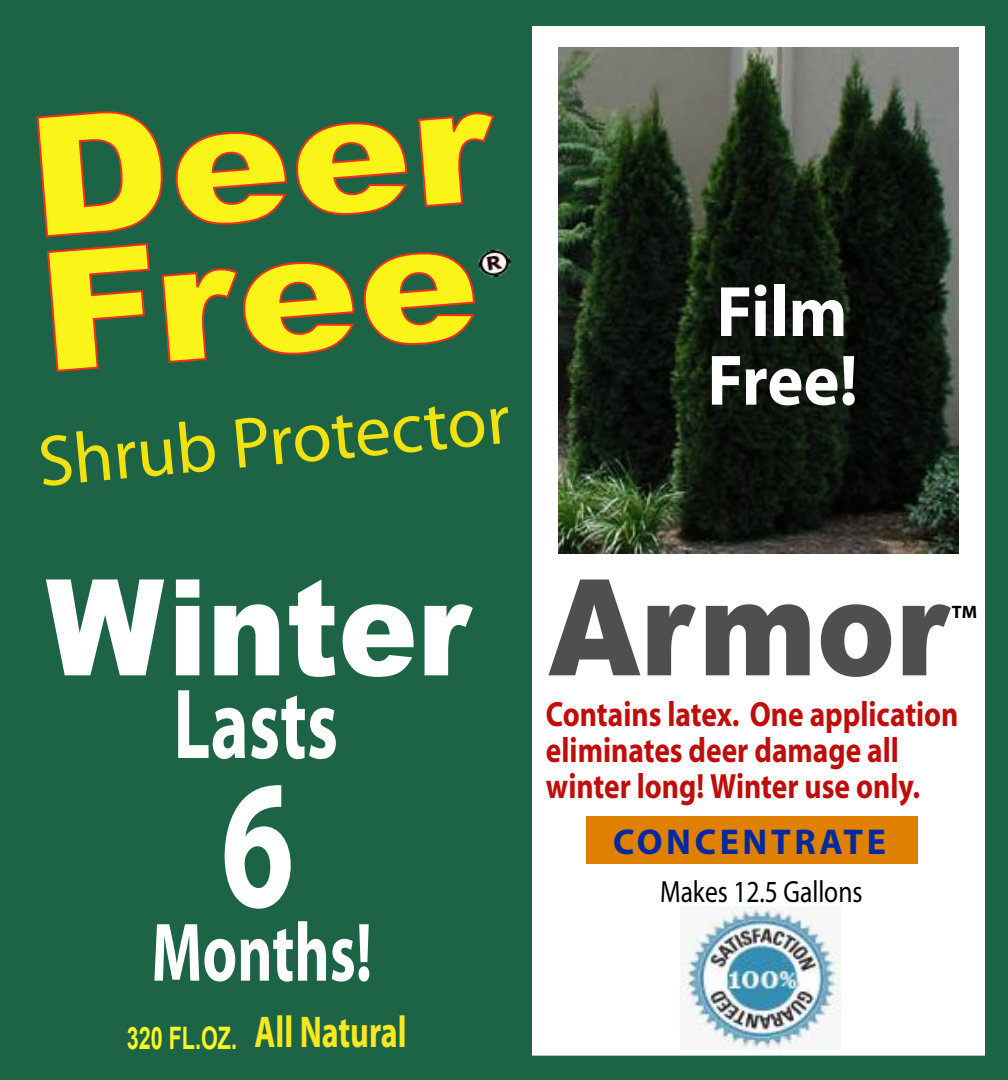
<style>
.page{position:relative;width:1008px;height:1080px;background:#fff}
.page>*{position:absolute;margin:0;border:0;box-sizing:border-box;transform-origin:0 0}
.t1{font:900 166.4px/134.6px "Arial";color:#faf419;scale:1.09 1}
.t2{font:900 134px "Arial";color:#fff;scale:.88 1}
.t3{font:700 100.4px "Myriad";color:#fff;scale:.72 1}
.t4{font:700 83.6px "Myriad";color:#fff;scale:.72 1}
.t5{font:72px "Myriad";color:#f1e10e}
.t6{font:700 72px "Myriad";letter-spacing:-.005em;color:#fff;scale:.95 1}
.t7{font:700 44.6px "Myriad";color:#f8e81f;scale:.72 1}
.t8{font:700 36px "Myriad";letter-spacing:.1em;color:#00299f}
.t9{font:700 35.2px/36px "Myriad";color:#bf0d0a;scale:.84 1}
.t10{font:700 31px "Arial";color:#faf62a;scale:.7 1}
.t11{font:30.8px "Myriad";color:#000;scale:.83 1}
.t12{font:700 18px "Myriad";color:#000}
.s1{color:#4f4f4f}
</style>
<div class="page">
<div style="left:1px;top:1px;width:531px;height:1078px;background:#1d6447"></div>
<img style="left:478px;top:249px;width:33px;height:29px">
<img style="left:558px;top:48px;width:400px;height:506px">
<img style="left:681px;top:907px;width:159px;height:143px">
<div style="left:586px;top:816px;width:332px;height:48px;background:#df8000"></div>
<div style="left:496px;top:0;width:512px;height:26px;background:#1d6447"></div>
<div style="left:985px;top:0;width:23px;height:1080px;background:#1d6447"></div>
<div style="left:496px;top:1056px;width:512px;height:24px;background:#1d6447"></div>
<h1 class="t1" style="left:21px;top:108px;width:427px;rotate:-5deg">Deer<br>Free</h1>
<h3 class="t5" style="left:35px;top:425px;width:475px;rotate:-5deg">Shrub Protector</h3>
<h3 class="t6" style="left:716px;top:275px;width:139px">Film</h3>
<h3 class="t6" style="left:707px;top:343px;width:160px">Free!</h3>
<h2 class="t2" style="left:46px;top:530px;width:1026px">Winter <span class="s1">Armor</span></h2>
<p class="t12" style="left:952px;top:603px;width:27px">TM</p>
<h3 class="t3" style="left:173px;top:673px;width:230px">Lasts</h3>
<h3 class="t4" style="left:151px;top:910px;width:308px"><sup>6</sup>Months!</h3>
<p class="t10" style="left:127px;top:1017px;width:159px">320 FL.OZ.</p>
<p class="t7" style="left:255px;top:1009px;width:213px">All Natural</p>
<p class="t9" style="left:546px;top:697px;width:493px">Contains latex. One application eliminates deer damage all winter long! Winter use only.</p>
<p class="t8" style="left:613px;top:823px;width:275px">CONCENTRATE</p>
<p class="t11" style="left:660px;top:876px;width:246px">Makes 12.5 Gallons</p>
</div>
